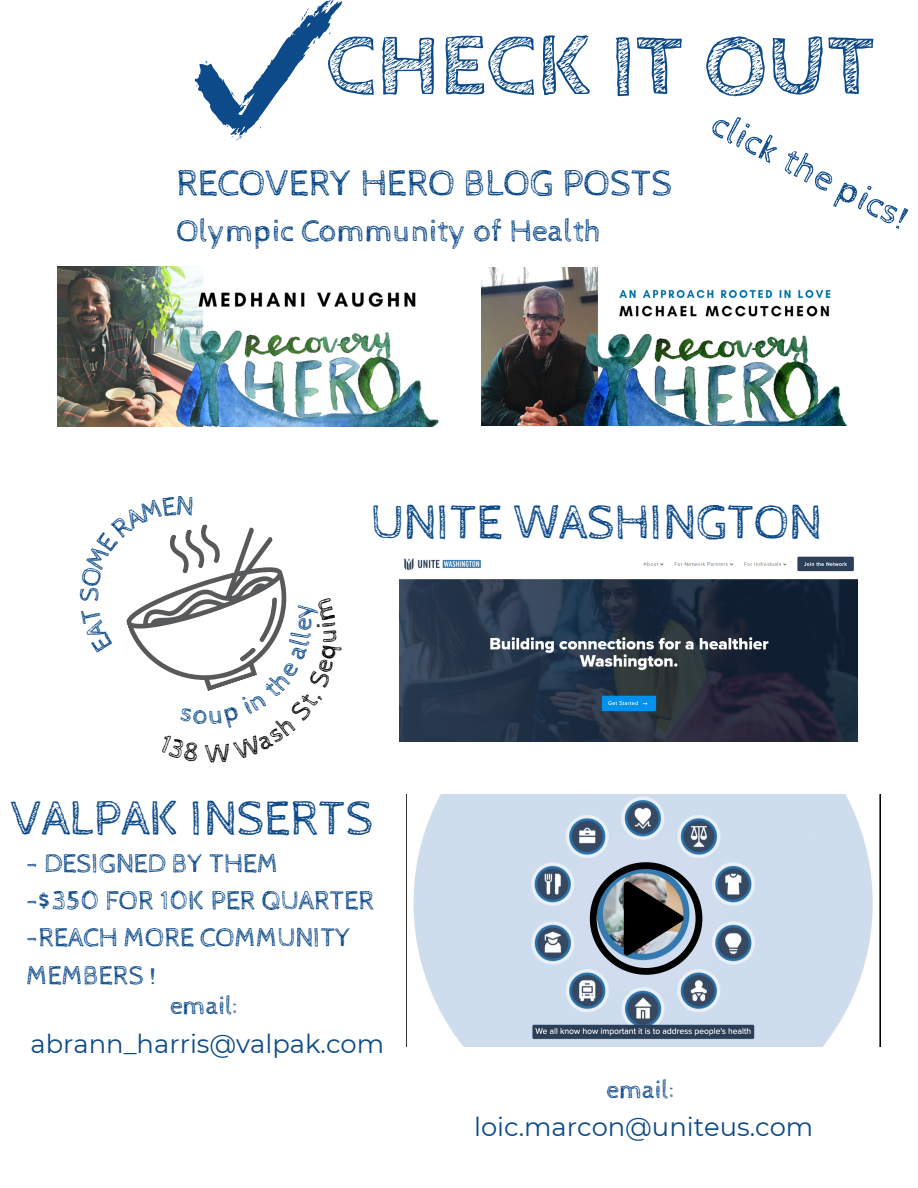
<style>
.page{position:relative;width:918px;height:1188px;background:#fff}
.page>*{position:absolute;margin:0;border:0;box-sizing:border-box;transform-origin:0 0}
.t1{font:700 89.4px "Cabin Sketch";color:#0d4a89}
.t2{font:49.5px "Cabin Sketch";color:#0d4a89}
.t3{font:37.5px "Cabin Sketch";color:#0d4a89}
.t4{font:31.5px "Cabin Sketch";color:#0d4a89}
.t5{font:27px/37.2px "Cabin Sketch";color:#0d4a89}
.t6{font:25.8px "Montserrat";color:#0d4a89}
.t7{font:25.8px "Cabin Sketch";color:#0d4a89}
</style>
<div class="page">
<svg style="left:195px;top:0;width:147px;height:141px"></svg>
<img style="left:57px;top:267px;width:382px;height:159px">
<img style="left:481px;top:268px;width:366px;height:157px">
<img style="left:400px;top:556px;width:457px;height:185px">
<img style="left:413px;top:795px;width:467px;height:252px">
<img style="left:590px;top:862px;width:112px;height:113px">
<svg style="left:126px;top:524px;width:161px;height:167px"></svg>
<p class="t1" style="left:326px;top:16px;width:551px">CHECK IT OUT</p>
<p class="t3" style="left:176px;top:162px;width:498px">RECOVERY HERO BLOG POSTS</p>
<p class="t4" style="left:176px;top:213px;width:427px">Olympic Community of Health</p>
<p class="t3" style="left:723px;top:103px;width:218px;rotate:27deg">click the pics!</p>
<p class="t2" style="left:371px;top:495px;width:453px">UNITE WASHINGTON</p>
<p class="t2" style="left:11px;top:791px;width:364px">VALPAK INSERTS</p>
<p class="t5" style="left:27px;top:846px;width:253px">- DESIGNED BY THEM</p>
<p class="t5" style="left:27px;top:883px;width:349px">-$350 FOR 10K PER QUARTER</p>
<p class="t5" style="left:27px;top:920px;width:326px">-REACH MORE COMMUNITY<br>MEMBERS !</p>
<p class="t7" style="left:170px;top:992px;width:70px">email:</p>
<p class="t6" style="left:31px;top:1028px;width:355px">abrann_harris@valpak.com</p>
<p class="t7" style="left:607px;top:1075px;width:70px">email:</p>
<p class="t6" style="left:474px;top:1111px;width:341px">loic.marcon@uniteus.com</p>
</div>
